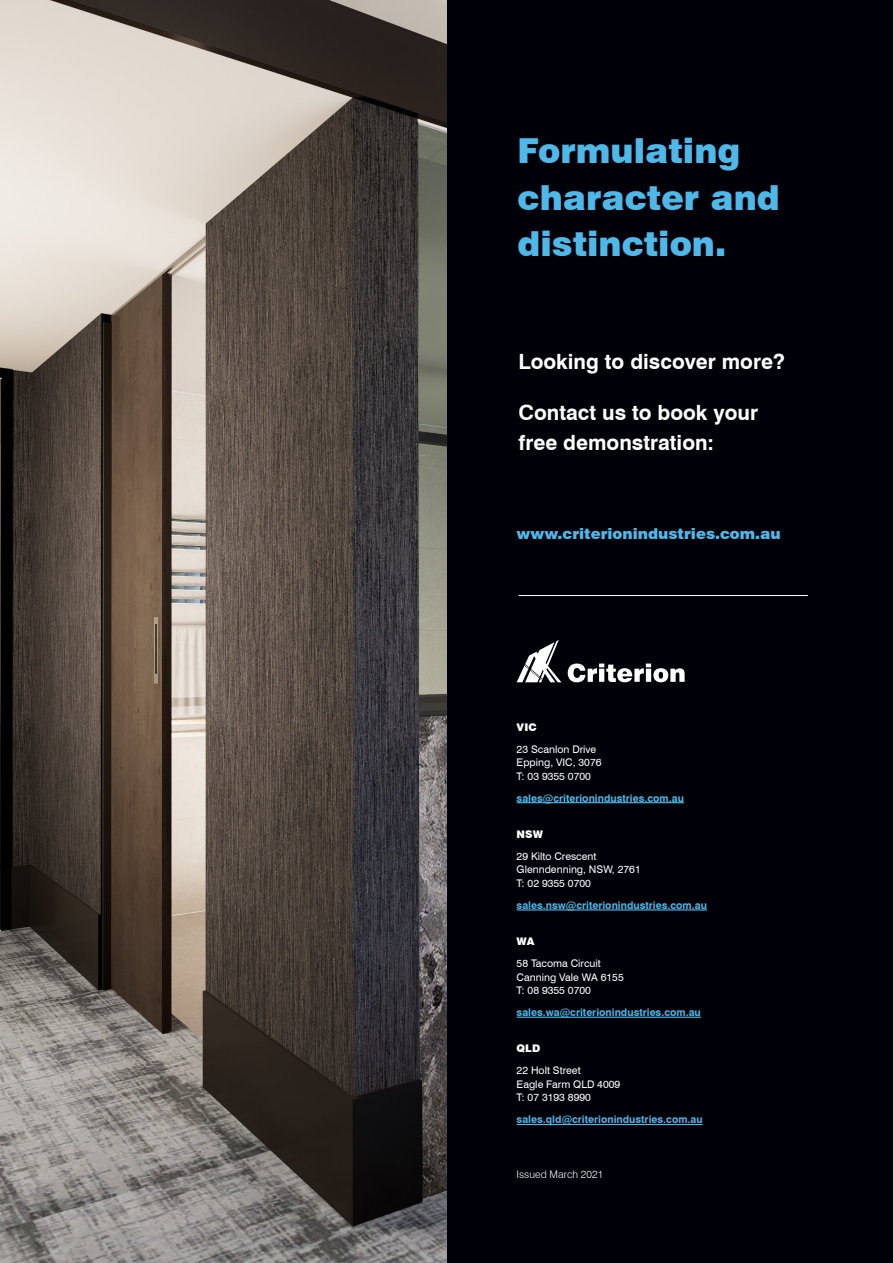
<style>
.page{position:relative;width:893px;height:1263px;background:#fff}
.page>*{position:absolute;margin:0;border:0;box-sizing:border-box;transform-origin:0 0}
.Main_heading_-_Green{font:900 34.5px/46.5px "Swiss 721 BT";color:#4eb9e9}
.Intro_Text_-_White{font:700 21px/30px "Swiss 721 BT";color:#fff}
.Sub_Heading_-_Green{font:900 15px "Swiss 721 BT";color:#4eb9e9}
.Body_copy{font:10.5px/13.5px "Swiss 721 BT";color:#fff}
.Body_copy-2{font:700 10.5px "Swiss 721 BT";color:#4eb9e9}
.t1{font:300 10.5px "Swiss 721 BT";color:#fff}
.Body_copy-3{font:900 10.5px "Swiss 721 BT";color:#fff}
</style>
<div class="page">
<div style="left:438px;top:0;width:455px;height:1263px;background:#000008"></div>
<img style="left:0;top:0;width:446px;height:1263px">
<hr style="left:518px;top:595px;width:290px;height:1px;background:#fff">
<hr style="left:517px;top:802px;width:167px;height:1px;background:#4eb9e9">
<hr style="left:517px;top:909px;width:190px;height:1px;background:#4eb9e9">
<hr style="left:517px;top:1017px;width:184px;height:1px;background:#4eb9e9">
<hr style="left:517px;top:1124px;width:186px;height:1px;background:#4eb9e9">
<svg style="left:568px;top:663px;width:117px;height:19px"></svg>
<svg style="left:517px;top:640px;width:44px;height:42px"></svg>
<p class="Main_heading_-_Green" style="left:518px;top:127px;width:264px">Formulating character and distinction.</p>
<p class="Intro_Text_-_White" style="left:518px;top:346px;width:268px">Looking to discover more?</p>
<p class="Intro_Text_-_White" style="left:518px;top:397px;width:241px">Contact us to book your free demonstration:</p>
<p class="Sub_Heading_-_Green" style="left:517px;top:525px;width:265px">www.criterionindustries.com.au</p>
<p class="Body_copy-3" style="left:517px;top:720px;width:21px">VIC</p>
<p class="Body_copy" style="left:517px;top:742px;width:86px">23 Scanlon Drive<br>Epping, VIC, 3076<br>T: 03 9355 0700</p>
<p class="Body_copy-2" style="left:517px;top:791px;width:169px">sales@criterionindustries.com.au</p>
<p class="Body_copy-3" style="left:517px;top:828px;width:28px">NSW</p>
<p class="Body_copy" style="left:517px;top:849px;width:126px">29 Kilto Crescent<br>Glenndenning, NSW, 2761<br>T: 02 9355 0700</p>
<p class="Body_copy-2" style="left:517px;top:899px;width:192px">sales.nsw@criterionindustries.com.au</p>
<p class="Body_copy-3" style="left:517px;top:935px;width:19px">WA</p>
<p class="Body_copy" style="left:517px;top:956px;width:109px">58 Tacoma Circuit<br>Canning Vale WA 6155<br>T: 08 9355 0700</p>
<p class="Body_copy-2" style="left:517px;top:1006px;width:186px">sales.wa@criterionindustries.com.au</p>
<p class="Body_copy-3" style="left:517px;top:1042px;width:25px">QLD</p>
<p class="Body_copy" style="left:517px;top:1064px;width:105px">22 Holt Street<br>Eagle Farm QLD 4009<br>T: 07 3193 8990</p>
<p class="Body_copy-2" style="left:517px;top:1113px;width:188px">sales.qld@criterionindustries.com.au</p>
<p class="t1" style="left:517px;top:1168px;width:88px">Issued March 2021</p>
</div>
